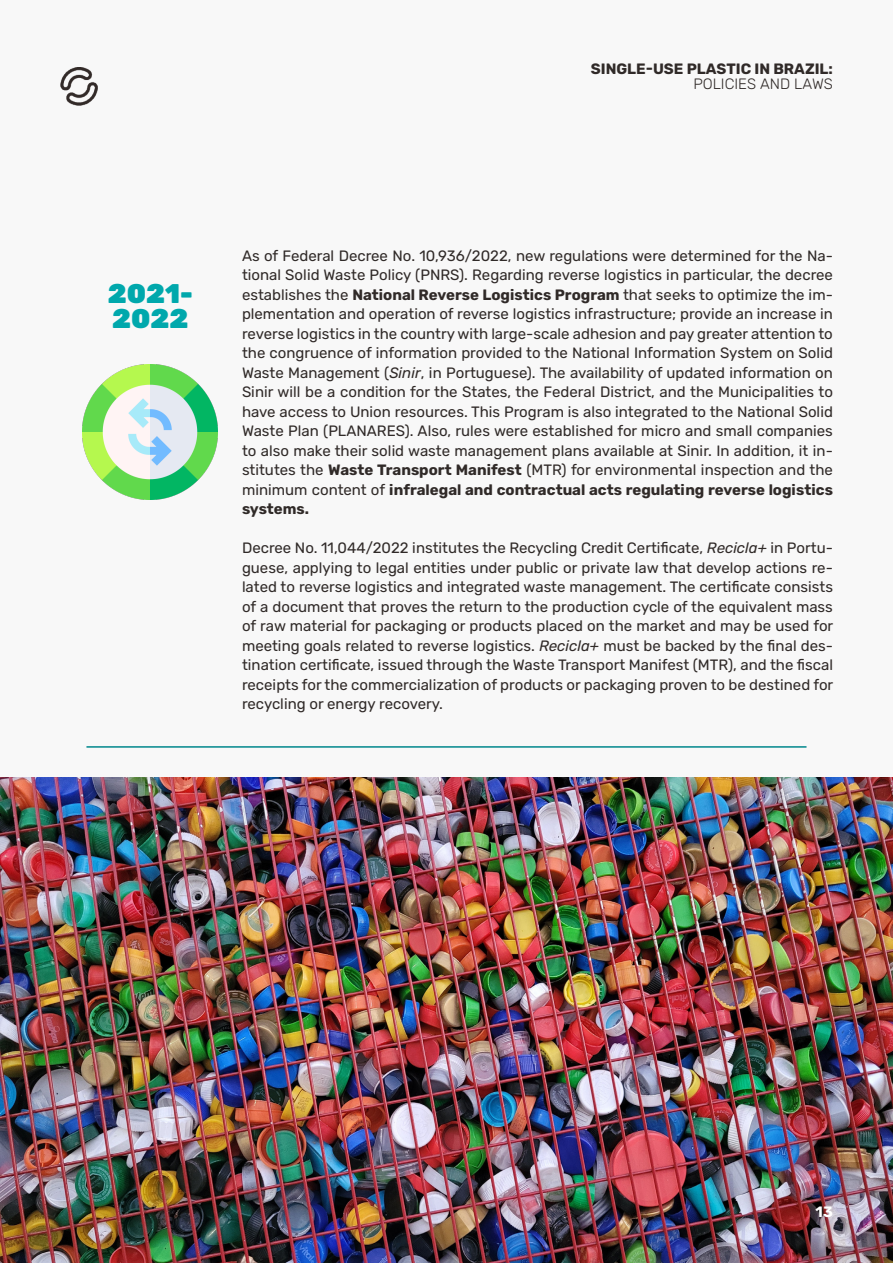
<style>
.page{position:relative;width:893px;height:1263px;background:#f8f8f8}
.page>*{position:absolute;margin:0;border:0;box-sizing:border-box;transform-origin:0 0}
.t1{font:900 27px/25.5px "Rubik";color:#00a8ac}
.t2{font:15px/19.5px "Rubik";color:#302a28;text-align:justify}
.t3{font:700 15px "Rubik";color:#302a28}
.t4{font:300 15px "Rubik";color:#302a28}
.t5{font:700 15px "Rubik";color:#fff}
.s1{font-weight:700}
.s2{font-style:italic}
</style>
<div class="page">
<img style="left:0;top:778px;width:893px;height:485px">
<img style="left:60px;top:67px;width:38px;height:38px">
<img style="left:82px;top:364px;width:135px;height:135px">
<hr style="left:86px;top:746px;width:720px;height:2px;background:#00878c">
<p class="t3" style="left:591px;top:60px;width:244px">SINGLE-USE PLASTIC IN BRAZIL:</p>
<p class="t4" style="left:693px;top:75px;width:141px">POLICIES AND LAWS</p>
<p class="t1" style="left:108px;top:281px;width:87px">2021-<br>2022</p>
<p class="t2" style="left:242px;top:246px;width:592px">As of Federal Decree No. 10,936/2022, new regulations were determined for the Na&shy;tional Solid Waste Policy (PNRS). Regarding reverse logistics in particular, the decree establishes the <span class="s1">National Reverse Logistics Program</span> that seeks to optimize the im&shy;plementation and operation of reverse logistics infrastructure; provide an increase in reverse logistics in the country with large-scale adhesion and pay greater attention to the congruence of information provided to the National Information System on Solid Waste Management (<span class="s2">Sinir</span>, in Portuguese). The availability of updated information on Sinir will be a condition for the States, the Federal District, and the Municipalities to have access to Union resources. This Program is also integrated to the National Solid Waste Plan (PLANARES). Also, rules were established for micro and small companies to also make their solid waste management plans available at Sinir. In addition, it in&shy;stitutes the <span class="s1">Waste Transport Manifest</span> (MTR) for environmental inspection and the minimum content of <span class="s1">infralegal and contractual acts regulating reverse logistics systems.</span></p>
<p class="t2" style="left:242px;top:539px;width:593px">Decree No. 11,044/2022 institutes the Recycling Credit Certificate, <span class="s2">Recicla+</span> in Portu&shy;guese, applying to legal entities under public or private law that develop actions re&shy;lated to reverse logistics and integrated waste management. The certificate consists of a document that proves the return to the production cycle of the equivalent mass of raw material for packaging or products placed on the market and may be used for meeting goals related to reverse logistics. <span class="s2">Recicla+</span> must be backed by the final des&shy;tination certificate, issued through the Waste Transport Manifest (MTR), and the fiscal receipts for the commercialization of products or packaging proven to be destined for recycling or energy recovery.</p>
<p class="t5" style="left:816px;top:1203px;width:19px">13</p>
</div>
